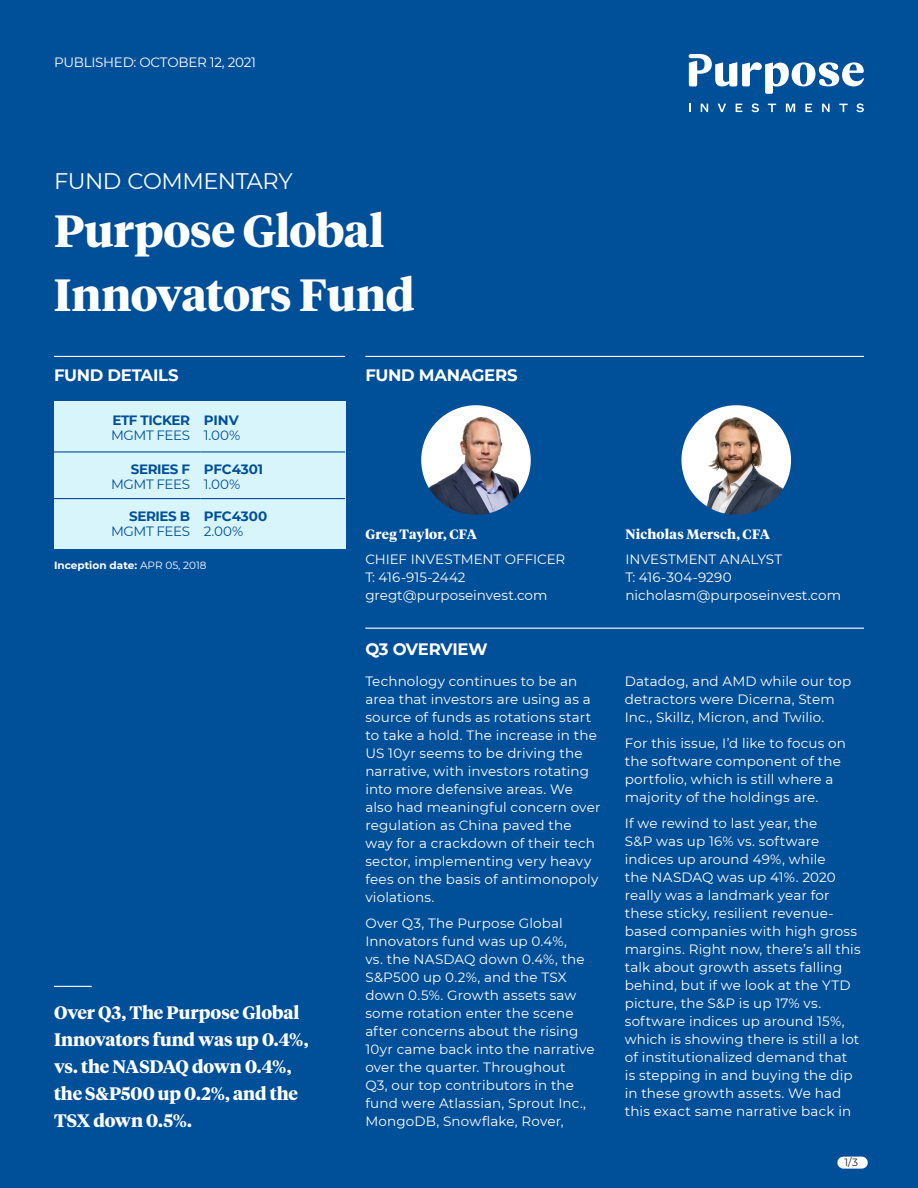
<style>
.page{position:relative;width:918px;height:1188px;background:#004f99}
.page>*{position:absolute;margin:0;border:0;box-sizing:border-box;transform-origin:0 0}
.All_caps_caption{font:700 45px/64.5px "Tiempos Headline";letter-spacing:-.005em;color:#fff}
.All_caps_caption-2{font:22.5px "Montserrat";letter-spacing:-.02em;color:#fff}
.All_caps_caption-3{font:700 18px/27px "Tiempos Headline";letter-spacing:-.005em;color:#fff}
.t1{font:700 16.5px "Montserrat";letter-spacing:-.02em;color:#fff}
.Body_copy{font:13.5px/18px "Montserrat";letter-spacing:.01em;color:#fff}
.t2{font:13.5px/15px "Montserrat";letter-spacing:-.03em;color:#004f99;text-align:right}
.t3{font:700 13.5px "Tiempos Headline";letter-spacing:.015em;color:#fff}
.All_caps_caption-4{font:13.5px "Montserrat";letter-spacing:-.02em;color:#fff}
.t4{font:700 13.5px "Montserrat";letter-spacing:-.01em;color:#004f99}
.t5{font:700 13.5px/15px "Montserrat";letter-spacing:-.03em;color:#004f99}
.t6{font:700 10.5px "Montserrat";color:#fff}
.All_caps_caption-5{font:10.5px "Montserrat";color:#231f20}
.s1{font-weight:400}
.s2{font-weight:700}
</style>
<div class="page">
<svg style="left:689px;top:54px;width:175px;height:40px"></svg>
<svg style="left:701px;top:104px;width:7px;height:8px"></svg>
<svg style="left:718px;top:104px;width:8px;height:8px"></svg>
<svg style="left:736px;top:104px;width:6px;height:8px"></svg>
<svg style="left:751px;top:103px;width:8px;height:9px"></svg>
<svg style="left:768px;top:104px;width:8px;height:8px"></svg>
<svg style="left:786px;top:104px;width:9px;height:8px"></svg>
<svg style="left:805px;top:104px;width:7px;height:8px"></svg>
<svg style="left:822px;top:104px;width:8px;height:8px"></svg>
<svg style="left:839px;top:104px;width:9px;height:8px"></svg>
<svg style="left:856px;top:103px;width:8px;height:9px"></svg>
<hr style="left:54px;top:356px;width:291px;height:1px;background:#fff">
<hr style="left:365px;top:628px;width:499px;height:1px;background:#fff">
<hr style="left:365px;top:356px;width:499px;height:1px;background:#fff">
<div style="left:843px;top:1157px;width:19px;height:12px;background:#fff"></div>
<hr style="left:54px;top:986px;width:38px;height:1px;background:#fff">
<img style="left:421px;top:405px;width:110px;height:110px;border-radius:55px">
<img style="left:681px;top:405px;width:110px;height:110px;border-radius:55px">
<div style="left:54px;top:401px;width:291px;height:148px;background:#d9f5fc"></div>
<hr style="left:54px;top:451px;width:147px;height:2px;background:#004f99">
<hr style="left:201px;top:451px;width:144px;height:2px;background:#004f99">
<hr style="left:54px;top:498px;width:147px;height:1px;background:#004f99">
<hr style="left:201px;top:498px;width:144px;height:1px;background:#004f99">
<p class="All_caps_caption-4" style="left:54px;top:53px;width:204px">PUBLISHED: OCTOBER 12, 2021</p>
<p class="All_caps_caption-2" style="left:54px;top:166px;width:240px">FUND COMMENTARY</p>
<p class="All_caps_caption" style="left:54px;top:197px;width:362px">Purpose Global<br>Innovators Fund</p>
<h2 class="t1" style="left:54px;top:363px;width:126px">FUND DETAILS</h2>
<h2 class="t1" style="left:365px;top:363px;width:154px">FUND MANAGERS</h2>
<p class="t5" style="left:111px;top:412px;width:81px">ETF TICKER<br><span class="s1">MGMT FEES</span></p>
<p class="t4" style="left:204px;top:411px;width:37px">PINV</p>
<p class="t2" style="left:204px;top:428px;width:38px">1.00%</p>
<p class="t2" style="left:111px;top:462px;width:81px"><span class="s2">SERIES F<br></span>MGMT FEES</p>
<p class="t4" style="left:204px;top:460px;width:61px">PFC4301</p>
<p class="t2" style="left:204px;top:477px;width:38px">1.00%</p>
<p class="t2" style="left:111px;top:508px;width:81px"><span class="s2">SERIES B<br></span>MGMT FEES</p>
<p class="t4" style="left:204px;top:506px;width:65px">PFC4300</p>
<p class="t2" style="left:204px;top:523px;width:41px">2.00%</p>
<p class="t6" style="left:54px;top:558px;width:154px">Inception date: <span class="s1">APR 05, 2018</span></p>
<p class="All_caps_caption-3" style="left:54px;top:998px;width:256px">Over Q3, The Purpose Global<br>Innovators fund was up 0.4%, vs. the NASDAQ down 0.4%, the S&amp;P500 up 0.2%, and the<br>TSX down 0.5%.</p>
<h2 class="t3" style="left:365px;top:525px;width:113px">Greg Taylor, CFA</h2>
<p class="Body_copy" style="left:365px;top:549px;width:202px">CHIEF INVESTMENT OFFICER</p>
<p class="Body_copy" style="left:365px;top:567px;width:102px">T: 416-915-2442</p>
<p class="Body_copy" style="left:365px;top:585px;width:184px">gregt@purposeinvest.com</p>
<h2 class="t1" style="left:365px;top:637px;width:124px">Q3 OVERVIEW</h2>
<p class="Body_copy" style="left:365px;top:672px;width:237px">Technology continues to be an area that investors are using as a source of funds as rotations start to take a hold. The increase in the<br>US 10yr seems to be driving the narrative, with investors rotating into more defensive areas. We also had meaningful concern over regulation as China paved the way for a crackdown of their tech sector, implementing very heavy fees on the basis of antimonopoly violations.</p>
<p class="Body_copy" style="left:365px;top:914px;width:231px">Over Q3, The Purpose Global<br>Innovators fund was up 0.4%,<br>vs. the NASDAQ down 0.4%, the<br>S&amp;P500 up 0.2%, and the TSX down 0.5%. Growth assets saw some rotation enter the scene after concerns about the rising<br>10yr came back into the narrative over the quarter. Throughout<br>Q3, our top contributors in the fund were Atlassian, Sprout Inc.,<br>MongoDB, Snowflake, Rover,</p>
<h2 class="t3" style="left:626px;top:525px;width:146px">Nicholas Mersch, CFA</h2>
<p class="Body_copy" style="left:626px;top:549px;width:158px">INVESTMENT ANALYST</p>
<p class="Body_copy" style="left:626px;top:567px;width:108px">T: 416-304-9290</p>
<p class="Body_copy" style="left:626px;top:585px;width:217px">nicholasm@purposeinvest.com</p>
<p class="Body_copy" style="left:625px;top:672px;width:228px">Datadog, and AMD while our top detractors were Dicerna, Stem<br>Inc., Skillz, Micron, and Twilio.</p>
<p class="Body_copy" style="left:625px;top:734px;width:223px">For this issue, I’d like to focus on the software component of the portfolio, which is still where a majority of the holdings are.</p>
<p class="Body_copy" style="left:625px;top:814px;width:237px">If we rewind to last year, the<br>S&amp;P was up 16% vs. software indices up around 49%, while<br>the NASDAQ was up 41%. 2020 really was a landmark year for these sticky, resilient revenue&shy;based companies with high gross margins. Right now, there’s all this talk about growth assets falling behind, but if we look at the YTD picture, the S&amp;P is up 17% vs. software indices up around 15%, which is showing there is still a lot of institutionalized demand that is stepping in and buying the dip in these growth assets. We had this exact same narrative back in</p>
<p class="All_caps_caption-5" style="left:844px;top:1155px;width:15px">1/3</p>
</div>
